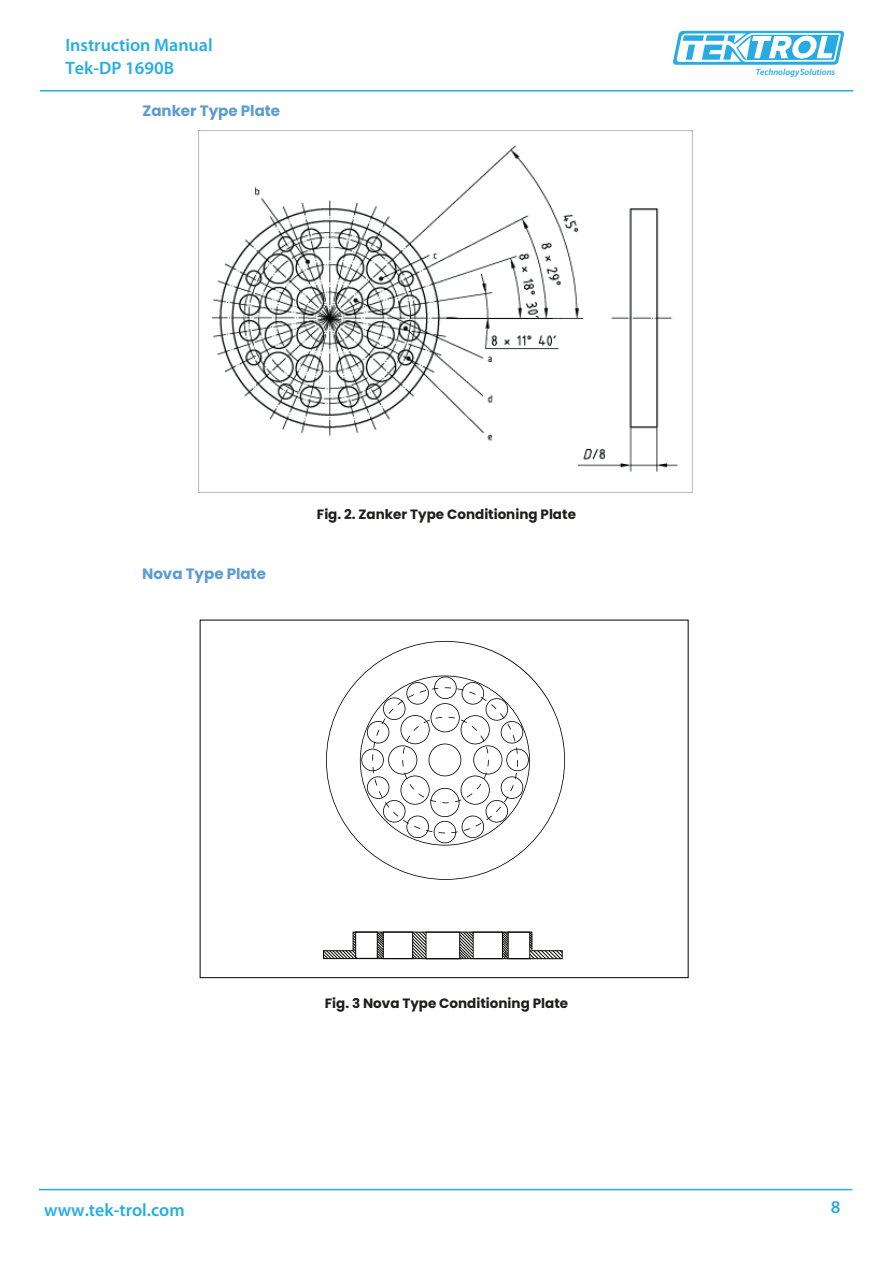
<style>
.page{position:relative;width:893px;height:1263px;background:#fff}
.page>*{position:absolute;margin:0;border:0;box-sizing:border-box;transform-origin:0 0}
.t1{font:600 18px/22px "Myriad Pro";color:#27ade3}
.t2{font:700 15px "Poppins";color:#5c9ad3}
.t3{font:700 13.5px "Poppins";color:#201d1d}
.t4{font:italic 600 9px "Myriad Pro";color:#27abe2}
</style>
<div class="page">
<hr style="left:40px;top:90px;width:813px;height:2px;background:#27abe2">
<hr style="left:39px;top:1189px;width:813px;height:1px;background:#27abe2">
<svg style="left:673px;top:31px;width:171px;height:34px"></svg>
<img style="left:199px;top:130px;width:494px;height:363px">
<svg style="left:326px;top:641px;width:239px;height:239px"></svg>
<svg style="left:323px;top:931px;width:239px;height:29px"></svg>
<div style="left:473px;top:932px;width:29px;height:27px;border:1px solid #050504"></div>
<h1 class="t1" style="left:65px;top:34px;width:149px">Instruction Manual<br>Tek-DP 1690B</h1>
<p class="t2" style="left:142px;top:102px;width:139px">Zanker Type Plate</p>
<p class="t2" style="left:142px;top:565px;width:125px">Nova Type Plate</p>
<p class="t3" style="left:317px;top:506px;width:260px">Fig. 2. Zanker Type Conditioning Plate</p>
<p class="t3" style="left:325px;top:995px;width:245px">Fig. 3 Nova Type Conditioning Plate</p>
<p class="t4" style="left:755px;top:66px;width:81px">TechnologySolutions</p>
<h1 class="t1" style="left:44px;top:1198px;width:142px">www.tek-trol.com</h1>
<h1 class="t1" style="left:830px;top:1196px;width:11px">8</h1>
</div>
